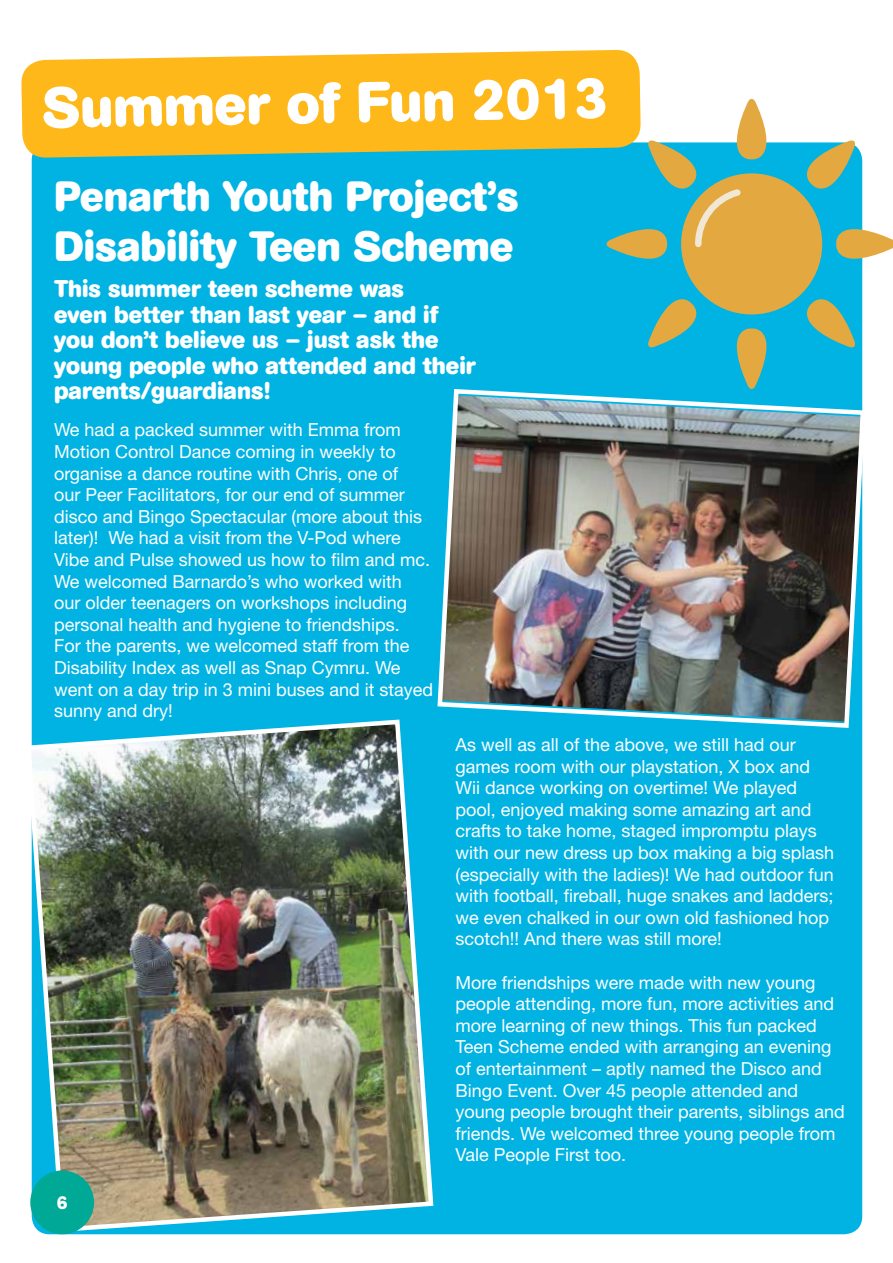
<style>
.page{position:relative;width:893px;height:1263px;background:#fff}
.page>*{position:absolute;margin:0;border:0;box-sizing:border-box;transform-origin:0 0}
.t1{font:700 56.55px "AG Book Rounded";color:#fff}
.t2{font:700 42px/50.4px "AG Book Rounded";color:#fff}
.t3{font:700 24px/25.5px "AG Book Rounded";color:#fff}
.t4{font:18px/21.6px "Helvetica Neue";color:#fff}
.t5{font:700 18px "AG Book Rounded";color:#fff}
</style>
<div class="page">
<div style="left:32px;top:142px;width:830px;height:1092px;background:#00b3e3;border-radius:18px"></div>
<img style="left:437px;top:387px;width:426px;height:343px">
<img style="left:31px;top:717px;width:403px;height:517px">
<div style="left:30px;top:1170px;width:64px;height:64px;background:#00a896;border-radius:50%"></div>
<svg style="left:21px;top:50px;width:620px;height:108px;background:#f3bc2f"></svg>
<div style="left:681px;top:173px;width:141px;height:141px;background:#e4a840;border-radius:50%"></div>
<svg style="left:727px;top:328px;width:49px;height:62px"></svg>
<svg style="left:836px;top:219px;width:57px;height:50px"></svg>
<svg style="left:648px;top:299px;width:49px;height:49px"></svg>
<svg style="left:804px;top:140px;width:52px;height:49px"></svg>
<svg style="left:806px;top:299px;width:49px;height:49px"></svg>
<svg style="left:605px;top:98px;width:171px;height:171px"></svg>
<h1 class="t1" style="left:42px;top:75px;width:568px;rotate:-1deg">Summer of Fun 2013</h1>
<h2 class="t2" style="left:54px;top:172px;width:466px">Penarth Youth Project’s<br>Disability Teen Scheme</h2>
<h3 class="t3" style="left:54px;top:277px;width:423px">This summer teen scheme was<br>even better than last year – and if you don’t believe us – just ask the young people who attended and their parents/guardians!</h3>
<p class="t4" style="left:54px;top:419px;width:381px">We had a packed summer with Emma from Motion Control Dance coming in weekly to organise a dance routine with Chris, one of<br>our Peer Facilitators, for our end of summer disco and Bingo Spectacular (more about this later)! We had a visit from the V-Pod where Vibe and Pulse showed us how to film and mc.<br>We welcomed Barnardo’s who worked with<br>our older teenagers on workshops including personal health and hygiene to friendships.<br>For the parents, we welcomed staff from the Disability Index as well as Snap Cymru. We went on a day trip in 3 mini buses and it stayed sunny and dry!</p>
<p class="t5" style="left:57px;top:1192px;width:12px">6</p>
<p class="t4" style="left:455px;top:733px;width:380px">As well as all of the above, we still had our games room with our playstation, X box and Wii dance working on overtime! We played pool, enjoyed making some amazing art and crafts to take home, staged impromptu plays with our new dress up box making a big splash (especially with the ladies)! We had outdoor fun with football, fireball, huge snakes and ladders; we even chalked in our own old fashioned hop scotch!! And there was still more!</p>
<p class="t4" style="left:455px;top:971px;width:391px">More friendships were made with new young people attending, more fun, more activities and more learning of new things. This fun packed Teen Scheme ended with arranging an evening of entertainment – aptly named the Disco and Bingo Event. Over 45 people attended and young people brought their parents, siblings and friends. We welcomed three young people from Vale People First too.</p>
</div>
